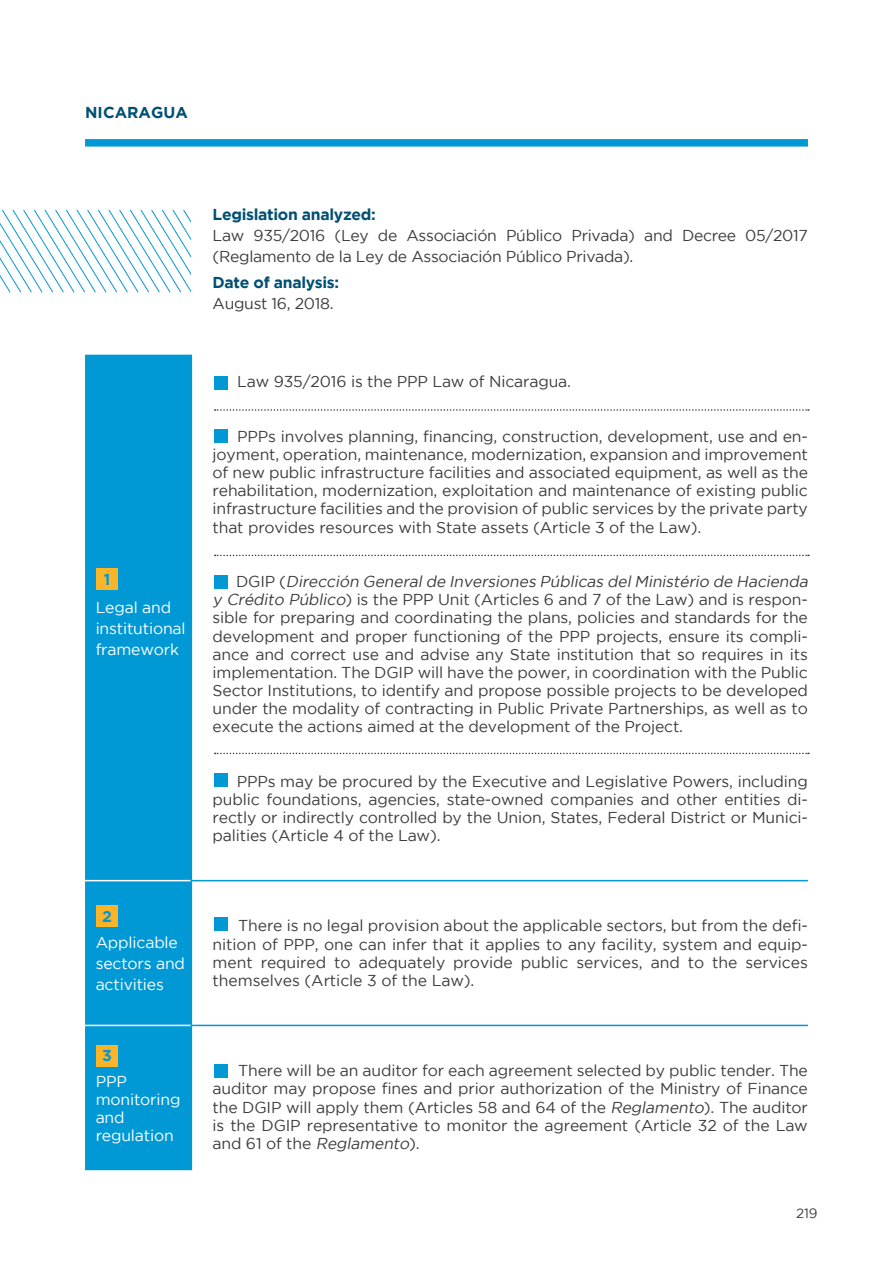
<style>
.page{position:relative;width:893px;height:1263px;background:#fff}
.page>*{position:absolute;margin:0;border:0;box-sizing:border-box;transform-origin:0 0}
.t1{font:15.75px/18.1px "Gotham";letter-spacing:-.01em;color:#3c3c3c;text-align:justify}
.t2{font:15.75px/21px "Gotham";letter-spacing:-.01em;color:#fff}
.t3{font:700 15.75px "Gotham";letter-spacing:-.02em;color:#005073}
.t4{font:700 15.75px "Gotham";letter-spacing:.005em;color:#005073}
.t5{font:700 15.75px "Gotham";color:#0099d6}
.t6{font:13.5px "Gotham";color:#3c3c3c}
.s1{font-style:italic}
</style>
<div class="page">
<svg style="left:0;top:209px;width:191px;height:84px"></svg>
<div style="left:85px;top:139px;width:723px;height:8px;background:#0099d6"></div>
<div style="left:85px;top:355px;width:106px;height:815px;background:#0099d6"></div>
<hr style="left:191px;top:355px;width:1px;height:525px;background:#0099d6">
<hr style="left:191px;top:881px;width:1px;height:144px;background:#0099d6">
<hr style="left:191px;top:1026px;width:1px;height:144px;background:#0099d6">
<hr style="left:85px;top:880px;width:106px;height:1px;background:#fff">
<hr style="left:191px;top:880px;width:617px;height:1px;background:#0099d6">
<hr style="left:85px;top:1025px;width:106px;height:1px;background:#fff">
<hr style="left:191px;top:1025px;width:617px;height:1px;background:#0099d6">
<svg style="left:215px;top:409px;width:594px;height:2px"></svg>
<svg style="left:215px;top:555px;width:594px;height:1px"></svg>
<svg style="left:215px;top:753px;width:594px;height:1px"></svg>
<div style="left:214px;top:376px;width:14px;height:14px;background:#0099d6"></div>
<div style="left:214px;top:429px;width:14px;height:13px;background:#0099d6"></div>
<div style="left:214px;top:575px;width:14px;height:13px;background:#0099d6"></div>
<div style="left:214px;top:773px;width:14px;height:14px;background:#0099d6"></div>
<div style="left:214px;top:1064px;width:14px;height:14px;background:#0099d6"></div>
<div style="left:214px;top:917px;width:14px;height:14px;background:#0099d6"></div>
<div style="left:97px;top:569px;width:21px;height:21px;background:#fab428"></div>
<div style="left:97px;top:906px;width:21px;height:21px;background:#fab428"></div>
<div style="left:97px;top:1045px;width:21px;height:21px;background:#fab428"></div>
<p class="t4" style="left:85px;top:103px;width:104px">NICARAGUA</p>
<p class="t5" style="left:104px;top:570px;width:8px">1</p>
<p class="t2" style="left:96px;top:597px;width:92px">Legal and institutional framework</p>
<p class="t5" style="left:102px;top:907px;width:11px">2</p>
<p class="t2" style="left:96px;top:932px;width:91px">Applicable sectors and activities</p>
<p class="t5" style="left:102px;top:1046px;width:11px">3</p>
<p class="t3" style="left:213px;top:206px;width:165px">Legislation analyzed:</p>
<p class="t1" style="left:213px;top:225px;width:597px;line-height:21px">Law 935/2016 (Ley de Associación Público Privada) and Decree 05/2017 (Reglamento de la Ley de Associación Público Privada).</p>
<p class="t3" style="left:213px;top:273px;width:128px">Date of analysis:</p>
<p class="t1" style="left:213px;top:294px;width:123px">August 16, 2018.</p>
<p class="t1" style="left:237px;top:372px;width:335px">Law 935/2016 is the PPP Law of Nicaragua.</p>
<p class="t1" style="left:213px;top:427px;width:597px;text-indent:25px">PPPs involves planning, financing, construction, development, use and en&shy;joyment, operation, maintenance, modernization, expansion and improvement of new public infrastructure facilities and associated equipment, as well as the rehabilitation, modernization, exploitation and maintenance of existing public infrastructure facilities and the provision of public services by the private party that provides resources with State assets (Article 3 of the Law).</p>
<p class="t1" style="left:213px;top:572px;width:600px;text-align:left;text-indent:24px">D G I P ( <span class="s1">Dirección Generalde Inversiones Públicas delMinistério de Hacienda y Crédito Público</span>) is the PPP Unit (Articles 6 and 7 of the Law) and is respon&shy;sible for preparing and coordinating the plans, policies and standards for the development and proper functioning of the PPP projects, ensure its compli&shy;ance and correct use and advise any State institution that so requires in its implementation. The DGIP will have the power, in coordination with the Public Sector Institutions, to identify and propose possible projects to be developed under the modality of contracting in Public Private Partnerships, as well as to execute the actions aimed at the development of the Project.</p>
<p class="t1" style="left:213px;top:772px;width:597px;text-indent:24px">PPPs may be procured by the Executive and Legislative Powers, including public foundations, agencies, state-owned companies and other entities di&shy;rectly or indirectly controlled by the Union, States, Federal District or Munici&shy;palities (Article 4 of the Law).</p>
<p class="t1" style="left:213px;top:916px;width:597px;text-indent:25px">There is no legal provision about the applicable sectors, but from the defi&shy;nition of PPP, one can infer that it applies to any facility, system and equip&shy;ment required to adequately provide public services, and to the services themselves (Article 3 of the Law).</p>
<p class="t2" style="left:96px;top:1072px;width:86px;line-height:18px">PPP monitoring and regulation</p>
<p class="t1" style="left:213px;top:1061px;width:597px;text-indent:26px">There will be an auditor for each agreement selected by public tender. The auditor may propose fines and prior authorization of the Ministry of Finance the DGIP will apply them (Articles 58 and 64 of the <span class="s1">Reglamento</span>). The auditor is the DGIP representative to monitor the agreement (Article 32 of the Law a n d 61 of t h e <span class="s1">Reglamento</span>) .</p>
<p class="t6" style="left:796px;top:1206px;width:23px">219</p>
</div>
